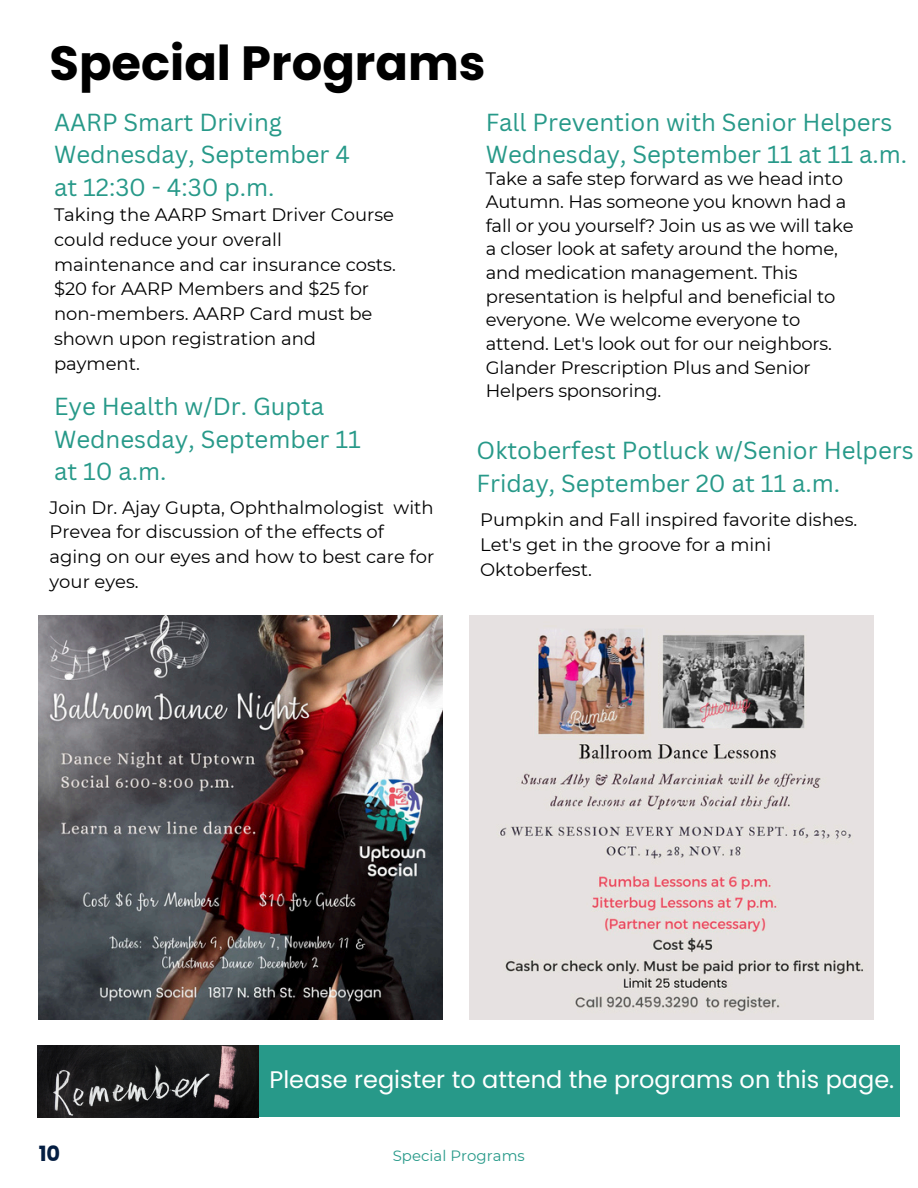
<style>
.page{position:relative;width:918px;height:1188px;background:#fff}
.page>*{position:absolute;margin:0;border:0;box-sizing:border-box;transform-origin:0 0}
.t1{font:700 48px "Poppins";color:#000}
.t2{font:24px/32.7px "Canva Sans";color:#279989}
.t3{font:24px "Poppins";color:#fff}
.t4{font:700 21px "Poppins";color:#041e42}
.t5{font:18px/24.8px "Montserrat";color:#000}
.t6{font:14.85px "Montserrat";letter-spacing:.005em;color:#269989}
</style>
<div class="page">
<div style="left:54px;top:1045px;width:845px;height:72px;background:#279989"></div>
<img style="left:37px;top:1045px;width:222px;height:72px">
<img style="left:39px;top:615px;width:404px;height:404px">
<img style="left:469px;top:615px;width:404px;height:404px">
<p class="t1" style="left:50px;top:29px;width:438px">Special Programs</p>
<h2 class="t2" style="left:54px;top:105px;width:297px">AARP Smart Driving<br>Wednesday, September 4 at 12:30 - 4:30 p.m.</h2>
<h3 class="t5" style="left:54px;top:202px;width:343px">Taking the AARP Smart Driver Course could reduce your overall maintenance and car insurance costs. $20 for AARP Members and $25 for non-members. AARP Card must be shown upon registration and payment.</h3>
<h3 class="t2" style="left:54px;top:389px;width:308px">Eye Health w/Dr. Gupta<br>Wednesday, September 11 at 10 a.m.</h3>
<p class="t5" style="left:50px;top:495px;width:386px">Join Dr. Ajay Gupta, Ophthalmologist with<br>Prevea for discussion of the effects of aging on our eyes and how to best care for your eyes.</p>
<p class="t2" style="left:486px;top:105px;width:423px">Fall Prevention with Senior Helpers<br>Wednesday, September 11 at 11 a.m.</p>
<h2 class="t5" style="left:486px;top:166px;width:369px;line-height:23.7px">Take a safe step forward as we head into Autumn. Has someone you known had a fall or you yourself? Join us as we will take a closer look at safety around the home, and medication management. This presentation is helpful and beneficial to everyone. We welcome everyone to attend. Let's look out for our neighbors.<br>Glander Prescription Plus and Senior Helpers sponsoring.</h2>
<p class="t2" style="left:477px;top:434px;width:439px">Oktoberfest Potluck w/Senior Helpers<br>Friday, September 20 at 11 a.m.</p>
<p class="t5" style="left:480px;top:507px;width:379px">Pumpkin and Fall inspired favorite dishes.<br>Let's get in the groove for a mini<br>Oktoberfest.</p>
<h2 class="t3" style="left:270px;top:1063px;width:626px">Please register to attend the programs on this page.</h2>
<h3 class="t4" style="left:39px;top:1139px;width:23px">10</h3>
<h3 class="t6" style="left:393px;top:1147px;width:134px">Special Programs</h3>
</div>
